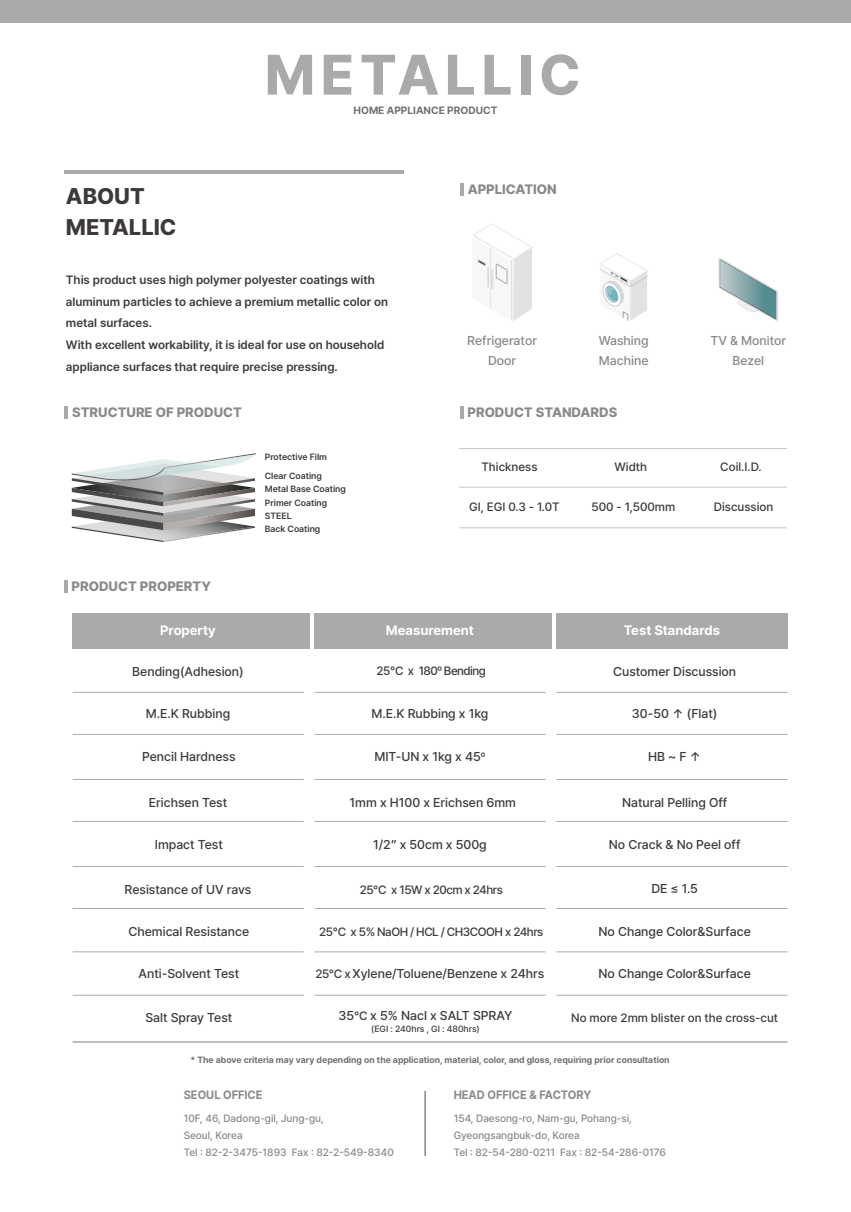
<style>
.page{position:relative;width:851px;height:1212px;background:#fff}
.page>*{position:absolute;margin:0;border:0;box-sizing:border-box;transform-origin:0 0}
.t1{font:800 56.25px "Pretendard";letter-spacing:.1em;color:#abaaaa}
.t2{font:800 22.5px/31.5px "Pretendard";color:#3d3939}
.t3{font:800 13.5px "Pretendard";color:#898989}
.t4{font:700 13.5px "Pretendard";color:#fff}
.t5{font:500 12.75px "Pretendard";color:#3e3a39}
.t6{font:500 12.75px/19.5px "Pretendard";color:#898989;text-align:center}
.t7{font:600 12px/21.8px "Pretendard";color:#3e3a39}
.t8{font:500 12px "Pretendard";color:#3e3a39}
.t9{font:500 12px "Pretendard";letter-spacing:-.04em;color:#3e3a39}
.t10{font:700 12px "Pretendard";color:#898989;scale:.95 1}
.t11{font:500 10.5px/17.2px "Pretendard";color:#898989}
.t12{font:700 10.5px "Pretendard";color:#70706f}
.t13{font:700 9px "Pretendard";color:#70706f}
.t14{font:600 9px/19.2px "Pretendard";color:#3e3a39}
.t15{font:500 9px "Pretendard";color:#3e3a39}
.s1{font-size:12px}
</style>
<div class="page">
<hr style="left:64px;top:171px;width:340px;height:3px;background:#abaaaa">
<svg style="left:460px;top:183px;width:3px;height:13px"></svg>
<svg style="left:460px;top:406px;width:3px;height:12px"></svg>
<div style="left:0;top:0;width:850px;height:22px;background:#abaaaa"></div>
<svg style="left:64px;top:580px;width:3px;height:12px"></svg>
<div style="left:314px;top:613px;width:237px;height:35px;background:#abaaaa"></div>
<hr style="left:314px;top:692px;width:231px;height:1px;background:#abaaaa">
<hr style="left:314px;top:734px;width:231px;height:1px;background:#abaaaa">
<div style="left:556px;top:613px;width:231px;height:35px;background:#abaaaa"></div>
<hr style="left:556px;top:692px;width:231px;height:1px;background:#abaaaa">
<hr style="left:556px;top:734px;width:231px;height:1px;background:#abaaaa">
<div style="left:72px;top:613px;width:237px;height:35px;background:#abaaaa"></div>
<hr style="left:73px;top:692px;width:231px;height:1px;background:#abaaaa">
<hr style="left:73px;top:734px;width:231px;height:1px;background:#abaaaa">
<hr style="left:314px;top:779px;width:231px;height:1px;background:#abaaaa">
<hr style="left:314px;top:821px;width:231px;height:1px;background:#abaaaa">
<hr style="left:556px;top:779px;width:231px;height:1px;background:#abaaaa">
<hr style="left:556px;top:821px;width:231px;height:1px;background:#abaaaa">
<hr style="left:73px;top:779px;width:231px;height:1px;background:#abaaaa">
<hr style="left:73px;top:821px;width:231px;height:1px;background:#abaaaa">
<hr style="left:314px;top:866px;width:231px;height:1px;background:#abaaaa">
<hr style="left:314px;top:908px;width:231px;height:1px;background:#abaaaa">
<hr style="left:556px;top:866px;width:231px;height:1px;background:#abaaaa">
<hr style="left:556px;top:908px;width:231px;height:1px;background:#abaaaa">
<hr style="left:73px;top:866px;width:231px;height:1px;background:#abaaaa">
<hr style="left:73px;top:908px;width:231px;height:1px;background:#abaaaa">
<hr style="left:314px;top:951px;width:231px;height:1px;background:#abaaaa">
<hr style="left:556px;top:951px;width:231px;height:1px;background:#abaaaa">
<hr style="left:73px;top:951px;width:231px;height:1px;background:#abaaaa">
<hr style="left:314px;top:995px;width:231px;height:1px;background:#abaaaa">
<hr style="left:556px;top:995px;width:231px;height:1px;background:#abaaaa">
<hr style="left:73px;top:995px;width:231px;height:1px;background:#abaaaa">
<hr style="left:73px;top:1041px;width:714px;height:2px;background:#abaaaa">
<hr style="left:64px;top:406px;width:4px;height:12px;background:#abaaaa">
<svg style="left:72px;top:453px;width:184px;height:89px"></svg>
<hr style="left:459px;top:448px;width:327px;height:1px;background:#c6c6c6">
<hr style="left:459px;top:527px;width:327px;height:1px;background:#c6c6c6">
<hr style="left:459px;top:487px;width:327px;height:1px;background:#c6c6c6">
<svg style="left:473px;top:223px;width:59px;height:98px"></svg>
<svg style="left:600px;top:253px;width:47px;height:68px"></svg>
<svg style="left:718px;top:258px;width:60px;height:63px"></svg>
<hr style="left:424px;top:1091px;width:2px;height:65px;background:#898989">
<h1 class="t1" style="left:265px;top:33px;width:317px">METALLIC</h1>
<h2 class="t2" style="left:66px;top:179px;width:112px">ABOUT<br>METALLIC</h2>
<p class="t12" style="left:353px;top:103px;width:145px">HOME APPLIANCE PRODUCT</p>
<p class="t3" style="left:467px;top:180px;width:91px">APPLICATION</p>
<p class="t7" style="left:66px;top:268px;width:324px">This product uses high polymer polyester coatings with aluminum particles to achieve a premium metallic color on metal surfaces.<br>With excellent workability, it is ideal for use on household appliance surfaces that require precise pressing.</p>
<p class="t3" style="left:72px;top:402px;width:171px">STRUCTURE OF PRODUCT</p>
<p class="t3" style="left:72px;top:577px;width:141px">PRODUCT PROPERTY</p>
<p class="t14" style="left:265px;top:447px;width:64px">Protective Film<br>Clear Coating</p>
<p class="t14" style="left:265px;top:482px;width:83px;line-height:13.4px">Metal Base Coating<br>Primer Coating</p>
<p class="t14" style="left:265px;top:519px;width:57px">Back Coating</p>
<p class="t14" style="left:265px;top:506px;width:28px">STEEL</p>
<p class="t6" style="left:467px;top:330px;width:71px">Refrigerator<br>Door</p>
<p class="t6" style="left:598px;top:330px;width:52px;text-align:left">Washing<br>Machine</p>
<p class="t6" style="left:710px;top:330px;width:77px">TV &amp; Monitor<br>Bezel</p>
<p class="t3" style="left:467px;top:402px;width:151px">PRODUCT STANDARDS</p>
<p class="t8" style="left:481px;top:459px;width:58px">Thickness</p>
<p class="t8" style="left:469px;top:499px;width:92px">GI, EGI 0.3 - 1.0T</p>
<p class="t8" style="left:591px;top:499px;width:85px">500 - 1,500mm</p>
<p class="t8" style="left:614px;top:459px;width:34px">Width</p>
<p class="t8" style="left:720px;top:459px;width:43px">Coil.I.D.</p>
<p class="t8" style="left:713px;top:499px;width:61px">Discussion</p>
<p class="t4" style="left:160px;top:620px;width:57px">Property</p>
<p class="t4" style="left:386px;top:620px;width:90px">Measurement</p>
<p class="t4" style="left:623px;top:620px;width:98px">Test Standards</p>
<p class="t9" style="left:376px;top:662px;width:111px">25℃ x 180º Bending</p>
<p class="t5" style="left:132px;top:662px;width:113px">Bending(Adhesion)</p>
<p class="t5" style="left:613px;top:662px;width:125px">Customer Discussion</p>
<p class="t5" style="left:146px;top:705px;width:86px">M.E.K Rubbing</p>
<p class="t5" style="left:371px;top:705px;width:118px">M.E.K Rubbing x 1kg</p>
<p class="t5" style="left:631px;top:705px;width:87px">30-50 ↑ (Flat)</p>
<p class="t5" style="left:142px;top:747px;width:95px">Pencil Hardness</p>
<p class="t5" style="left:374px;top:747px;width:112px">MIT-UN x 1kg x 45<span class="s1">º</span></p>
<p class="t5" style="left:648px;top:747px;width:55px">HB ~ F ↑</p>
<p class="t5" style="left:149px;top:794px;width:80px">Erichsen Test</p>
<p class="t5" style="left:622px;top:794px;width:107px">Natural Pelling Off</p>
<p class="t5" style="left:349px;top:794px;width:168px">1mm x H100 x Erichsen 6mm</p>
<p class="t5" style="left:155px;top:836px;width:69px">Impact Test</p>
<p class="t5" style="left:373px;top:836px;width:115px">1/2” x 50cm x 500g</p>
<p class="t5" style="left:608px;top:836px;width:133px">No Crack &amp; No Peel off</p>
<p class="t5" style="left:125px;top:880px;width:128px">Resistance of UV ravs</p>
<p class="t5" style="left:651px;top:879px;width:48px">DE ≤ 1.5</p>
<p class="t9" style="left:360px;top:881px;width:144px">25℃ x 15W x 20cm x 24hrs</p>
<p class="t9" style="left:319px;top:923px;width:225px">25℃ x 5% NaOH / HCL / CH3COOH x 24hrs</p>
<p class="t5" style="left:598px;top:923px;width:154px">No Change Color&amp;Surface</p>
<p class="t5" style="left:598px;top:964px;width:154px">No Change Color&amp;Surface</p>
<p class="t5" style="left:128px;top:923px;width:122px">Chemical Resistance</p>
<p class="t5" style="left:138px;top:964px;width:102px">Anti-Solvent Test</p>
<p class="t5" style="left:315px;top:964px;width:230px"><span class="s1">25℃ x</span> Xylene/Toluene/Benzene x 24hrs</p>
<p class="t5" style="left:338px;top:1006px;width:175px">35<span class="s1">℃</span> x 5% Nacl x SALT SPRAY</p>
<p class="t15" style="left:371px;top:1022px;width:110px">(EGI : 240hrs , GI : 480hrs)</p>
<p class="t5" style="left:145px;top:1008px;width:88px">Salt Spray Test</p>
<p class="t8" style="left:571px;top:1009px;width:208px">No more 2mm blister on the cross-cut</p>
<p class="t13" style="left:190px;top:1053px;width:480px">* The above criteria may vary depending on the application, material, color, and gloss, requiring prior consultation</p>
<p class="t10" style="left:184px;top:1086px;width:84px">SEOUL OFFICE</p>
<p class="t11" style="left:184px;top:1109px;width:211px">10F, 46, Dadong-gil, Jung-gu,<br>Seoul, Korea<br>Tel : 82-2-3475-1893 Fax : 82-2-549-8340</p>
<p class="t10" style="left:453px;top:1086px;width:146px">HEAD OFFICE &amp; FACTORY</p>
<p class="t11" style="left:453px;top:1109px;width:214px">154, Daesong-ro, Nam-gu, Pohang-si,<br>Gyeongsangbuk-do, Korea<br>Tel : 82-54-280-0211 Fax : 82-54-286-0176</p>
</div>
